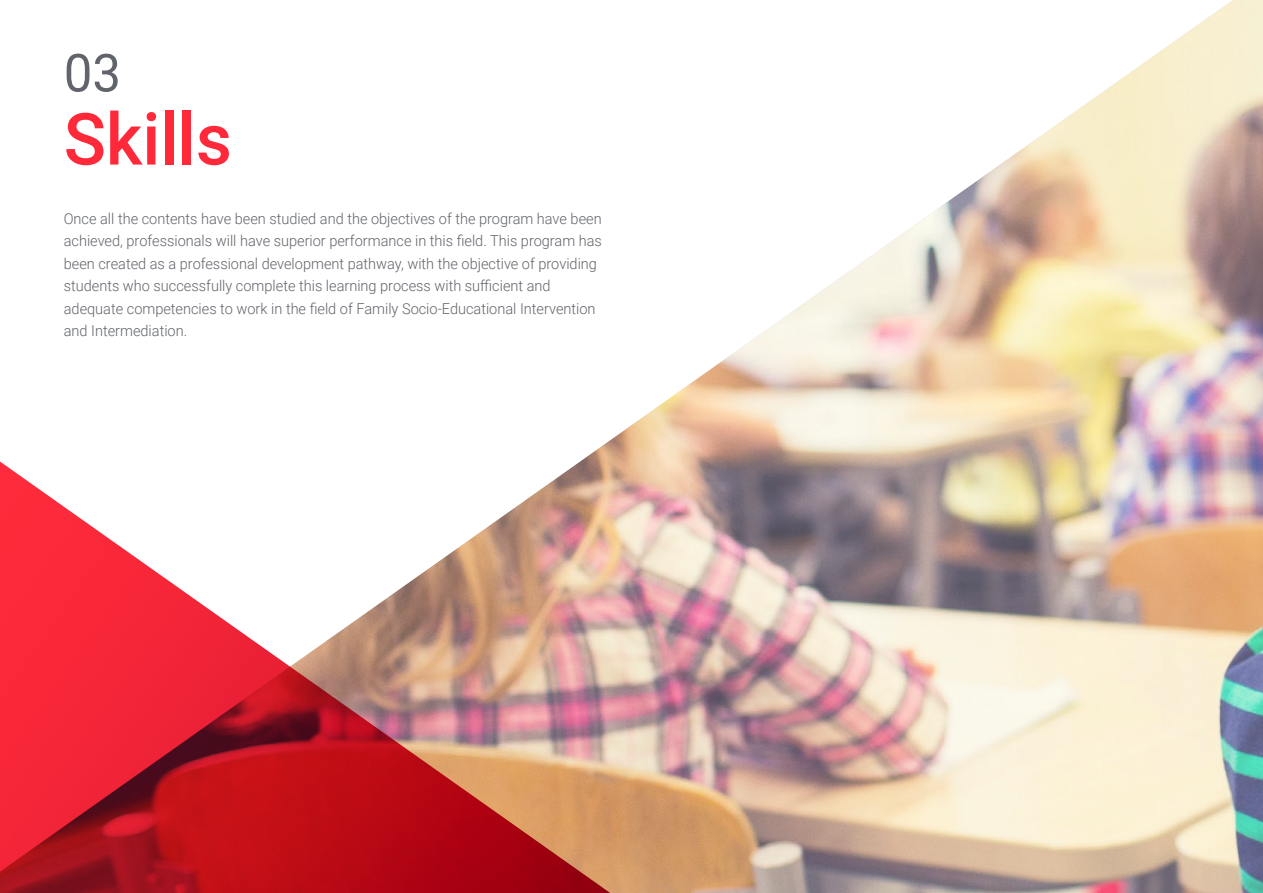
<style>
.page{position:relative;width:1263px;height:893px;background:#fff}
.page>*{position:absolute;margin:0;border:0;box-sizing:border-box;transform-origin:0 0}
.t1{font:500 72px "Roboto";color:#ff293a}
.t2{font:52.5px "Roboto";color:#61646a}
.t3{font:300 15px/22.5px "Roboto";color:#61646a}
</style>
<div class="page">
<img style="left:602px;top:0;width:661px;height:893px">
<svg style="left:0;top:446px;width:640px;height:447px"></svg>
<h2 class="t2" style="left:64px;top:36px;width:59px">03</h2>
<h1 class="t1" style="left:64px;top:89px;width:170px">Skills</h1>
<p class="t3" style="left:64px;top:207px;width:540px">Once all the contents have been studied and the objectives of the program have been achieved, professionals will have superior performance in this field. This program has been created as a professional development pathway, with the objective of providing students who successfully complete this learning process with sufficient and adequate competencies to work in the field of Family Socio-Educational Intervention and Intermediation.</p>
</div>
